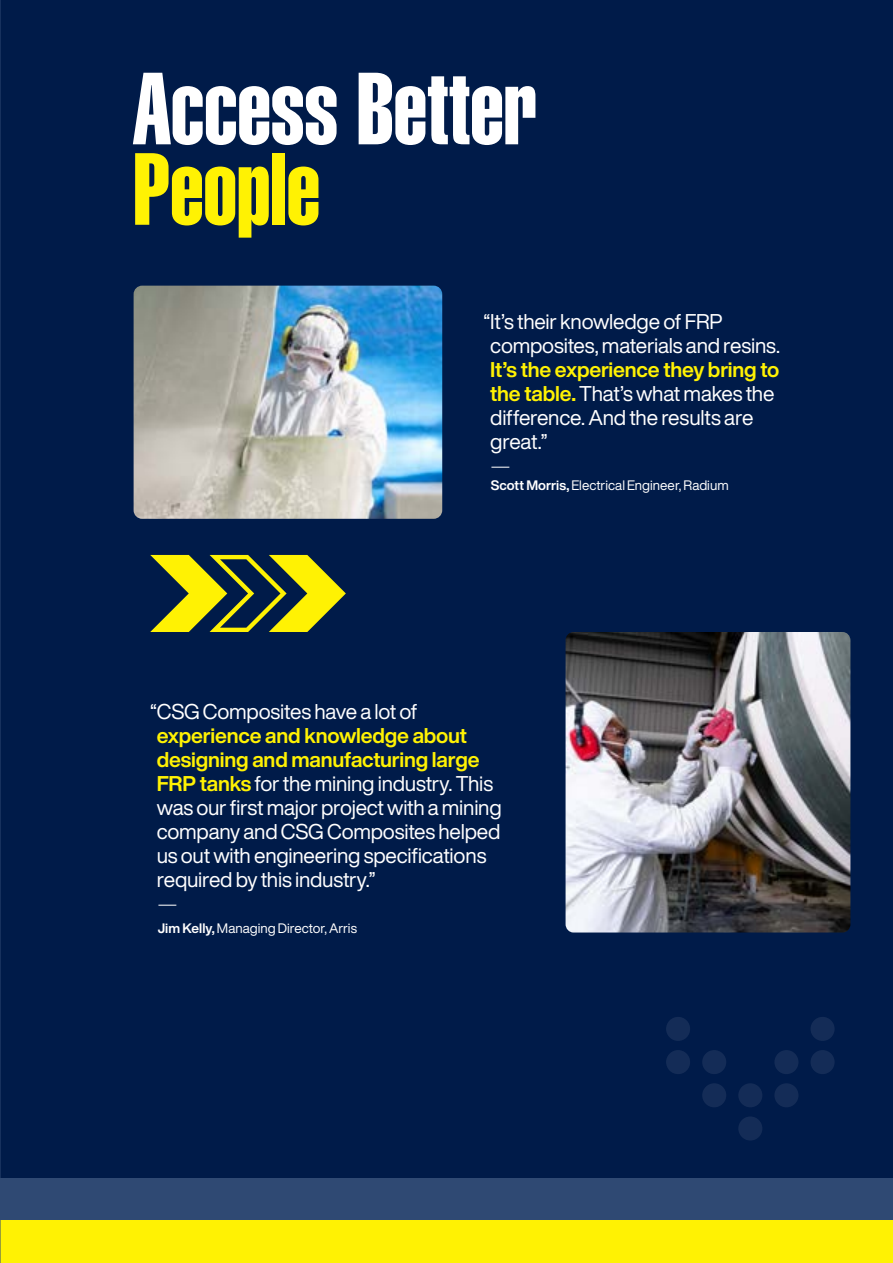
<style>
.page{position:relative;width:893px;height:1263px;background:#001b49}
.page>*{position:absolute;margin:0;border:0;box-sizing:border-box;transform-origin:0 0}
.t1{font:100.5px "Helvetica LT Pro X Compressed";color:#fff}
.t2{font:100.5px "Helvetica LT Pro X Compressed";color:#fff203}
.t3{font:21px/24px "Helvetica Now Display";letter-spacing:-.01em;color:#fff}
.t4{font:13.5px/20.7px "Helvetica Now Display";color:#fff;scale:1.5 1}
.s1{font-weight:700;color:#fff203}
.s2{font-weight:700}
</style>
<div class="page">
<div style="left:0;top:1178px;width:893px;height:42px;background:#2f4973"></div>
<div style="left:0;top:1220px;width:893px;height:43px;background:#fff203"></div>
<img style="left:134px;top:286px;width:308px;height:233px">
<img style="left:566px;top:632px;width:284px;height:300px">
<div style="left:666px;top:1017px;width:24px;height:24px;background:#142c57;border-radius:50%"></div>
<div style="left:666px;top:1050px;width:24px;height:24px;background:#142c57;border-radius:50%"></div>
<div style="left:702px;top:1050px;width:24px;height:24px;background:#142c57;border-radius:50%"></div>
<div style="left:702px;top:1083px;width:24px;height:24px;background:#142c57;border-radius:50%"></div>
<div style="left:738px;top:1083px;width:24px;height:24px;background:#142c57;border-radius:50%"></div>
<div style="left:738px;top:1116px;width:24px;height:24px;background:#142c57;border-radius:50%"></div>
<div style="left:774px;top:1050px;width:24px;height:24px;background:#142c57;border-radius:50%"></div>
<div style="left:774px;top:1083px;width:24px;height:24px;background:#142c57;border-radius:50%"></div>
<div style="left:810px;top:1017px;width:25px;height:24px;background:#142c57;border-radius:50%"></div>
<div style="left:810px;top:1050px;width:25px;height:24px;background:#142c57;border-radius:50%"></div>
<svg style="left:150px;top:555px;width:196px;height:77px"></svg>
<hr style="left:0;top:0;width:1px;height:1263px;background:#2f4973">
<h1 class="t1" style="left:133px;top:48px;width:405px">Access Better</h1>
<h1 class="t2" style="left:133px;top:129px;width:188px">People</h1>
<p class="t3" style="left:490px;top:309px;width:291px;text-indent:-7px">“It’s their knowledge of FRP composites, materials and resins.</p>
<p class="t3" style="left:490px;top:357px;width:290px"><span class="s1">It’s the experience they bring to the table.</span> That’s what makes the difference. And the results are great.”</p>
<p class="t4" style="left:491px;top:454px;width:160px;text-indent:-8px"><span class="s2">-</span> —<br><span class="s2">Scott Morris,</span> Electrical Engineer, Radium</p>
<p class="t3" style="left:150px;top:699px;width:269px">“CSG Composites have a lot of</p>
<p class="t3" style="left:157px;top:723px;width:346px"><span class="s1">experience and knowledge about designing and manufacturing large FRP tanks</span> for the mining industry. This was our first major project with a mining company and CSG Composites helped us out with engineering specifications required by this industry.”</p>
<p class="t4" style="left:158px;top:892px;width:134px;line-height:23.5px">—<br><span class="s2">Jim Kelly,</span> Managing Director, Arris</p>
</div>
